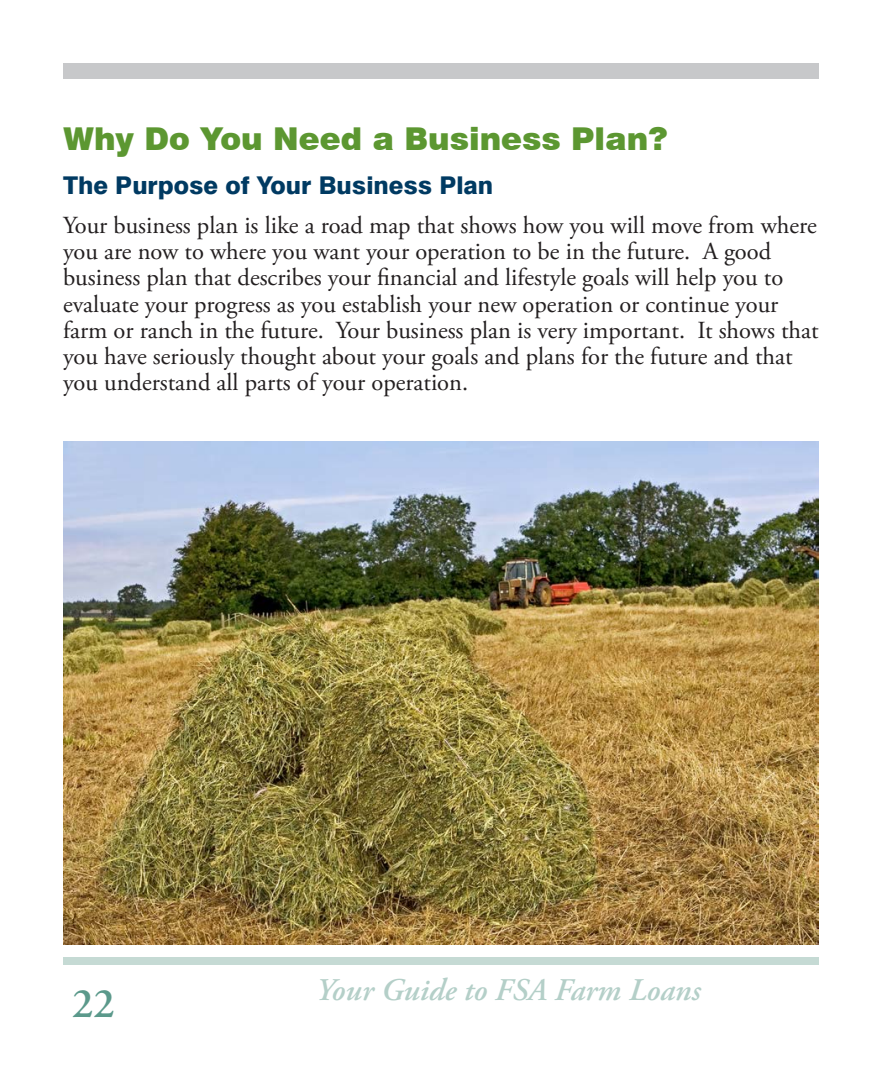
<style>
.page{position:relative;width:882px;height:1071px;background:#fff}
.page>*{position:absolute;margin:0;border:0;box-sizing:border-box;transform-origin:0 0}
.t1{font:600 42px "Adobe Garamond Pro";color:#5b998b}
.main_text{font:900 31.5px "Swiss 721 BT";color:#5c9731}
.t2{font:italic 600 31.5px "Adobe Garamond Pro";color:#b4cfc8}
.main_text-2{font:24.5px/26.2px "Adobe Garamond Pro";color:#231f20}
.main_text-3{font:800 24.5px "Swiss 721 BT";color:#003a62}
</style>
<div class="page">
<div style="left:63px;top:63px;width:756px;height:16px;background:#c7c8ca"></div>
<div style="left:63px;top:957px;width:756px;height:8px;background:#c5dad4"></div>
<img style="left:63px;top:441px;width:756px;height:504px">
<p class="main_text" style="left:63px;top:120px;width:607px">Why Do You Need a Business Plan?</p>
<p class="main_text-3" style="left:63px;top:170px;width:432px">The Purpose of Your Business Plan</p>
<p class="main_text-2" style="left:63px;top:213px;width:757px">Your business plan is like a road map that shows how you will move from where you are now to where you want your operation to be in the future. A good business plan that describes your financial and lifestyle goals will help you to evaluate your progress as you establish your new operation or continue your farm or ranch in the future. Your business plan is very important. It shows that you have seriously thought about your goals and plans for the future and that you understand all parts of your operation.</p>
<p class="t1" style="left:72px;top:979px;width:44px">22</p>
<p class="t2" style="left:316px;top:972px;width:386px">Your Guide to FSA Farm Loans</p>
</div>
